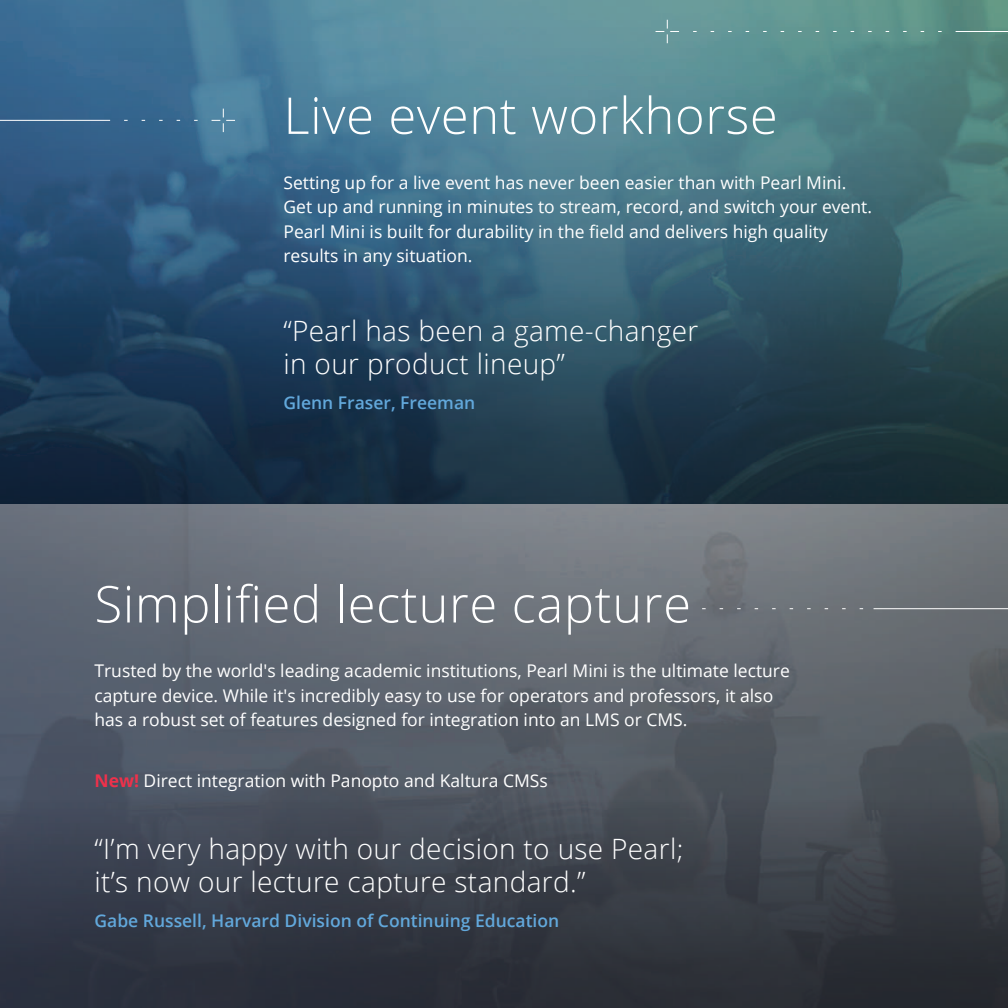
<style>
.page{position:relative;width:1008px;height:1008px;background:#fff}
.page>*{position:absolute;margin:0;border:0;box-sizing:border-box;transform-origin:0 0}
.t1{font:300 50.75px "Open Sans";letter-spacing:.01em;color:#fff}
.t2{font:300 28px/33.6px "Open Sans";letter-spacing:.01em;color:#fff}
.t3{font:17.5px/24.5px "Open Sans";color:#fff}
.t4{font:600 17.5px "Open Sans";color:#62a8db}
.s1{font-weight:700;color:#ee314b}
</style>
<div class="page">
<img style="left:0;top:504px;width:1008px;height:276px">
<img style="left:0;top:0;width:1008px;height:504px">
<div style="left:0;top:780px;width:1008px;height:228px;background:linear-gradient(to bottom,#4d545f,#242831)"></div>
<svg style="left:0;top:273px;width:1008px;height:230px;background:#203d50"></svg>
<svg style="left:114px;top:120px;width:84px;height:1px"></svg>
<svg style="left:212px;top:109px;width:23px;height:23px"></svg>
<svg style="left:656px;top:20px;width:23px;height:23px"></svg>
<hr style="left:956px;top:31px;width:52px;height:1px;background:#fff">
<svg style="left:692px;top:31px;width:250px;height:1px"></svg>
<hr style="left:0;top:120px;width:110px;height:1px;background:#fff">
<hr style="left:874px;top:608px;width:134px;height:1px;background:#fff">
<svg style="left:690px;top:608px;width:173px;height:1px"></svg>
<h1 class="t1" style="left:284px;top:81px;width:496px">Live event workhorse</h1>
<p class="t3" style="left:284px;top:170px;width:590px">Setting up for a live event has never been easier than with Pearl Mini.<br>Get up and running in minutes to stream, record, and switch your event.<br>Pearl Mini is built for durability in the field and delivers high quality results in any situation.</p>
<h2 class="t2" style="left:284px;top:313px;width:416px">“Pearl has been a game-changer in our product lineup”</h2>
<p class="t4" style="left:284px;top:391px;width:193px">Glenn Fraser, Freeman</p>
<h1 class="t1" style="left:95px;top:569px;width:598px">Simplified lecture capture</h1>
<p class="t3" style="left:94px;top:658px;width:697px">Trusted by the world's leading academic institutions, Pearl Mini is the ultimate lecture capture device. While it's incredibly easy to use for operators and professors, it also has a robust set of features designed for integration into an LMS or CMS.</p>
<p class="t3" style="left:94px;top:768px;width:455px"><span class="s1">New!</span> Direct integration with Panopto and Kaltura CMSs</p>
<h2 class="t2" style="left:94px;top:831px;width:590px">“I’m very happy with our decision to use Pearl; it’s now our lecture capture standard.”</h2>
<p class="t4" style="left:94px;top:909px;width:466px">Gabe Russell, Harvard Division of Continuing Education</p>
</div>
